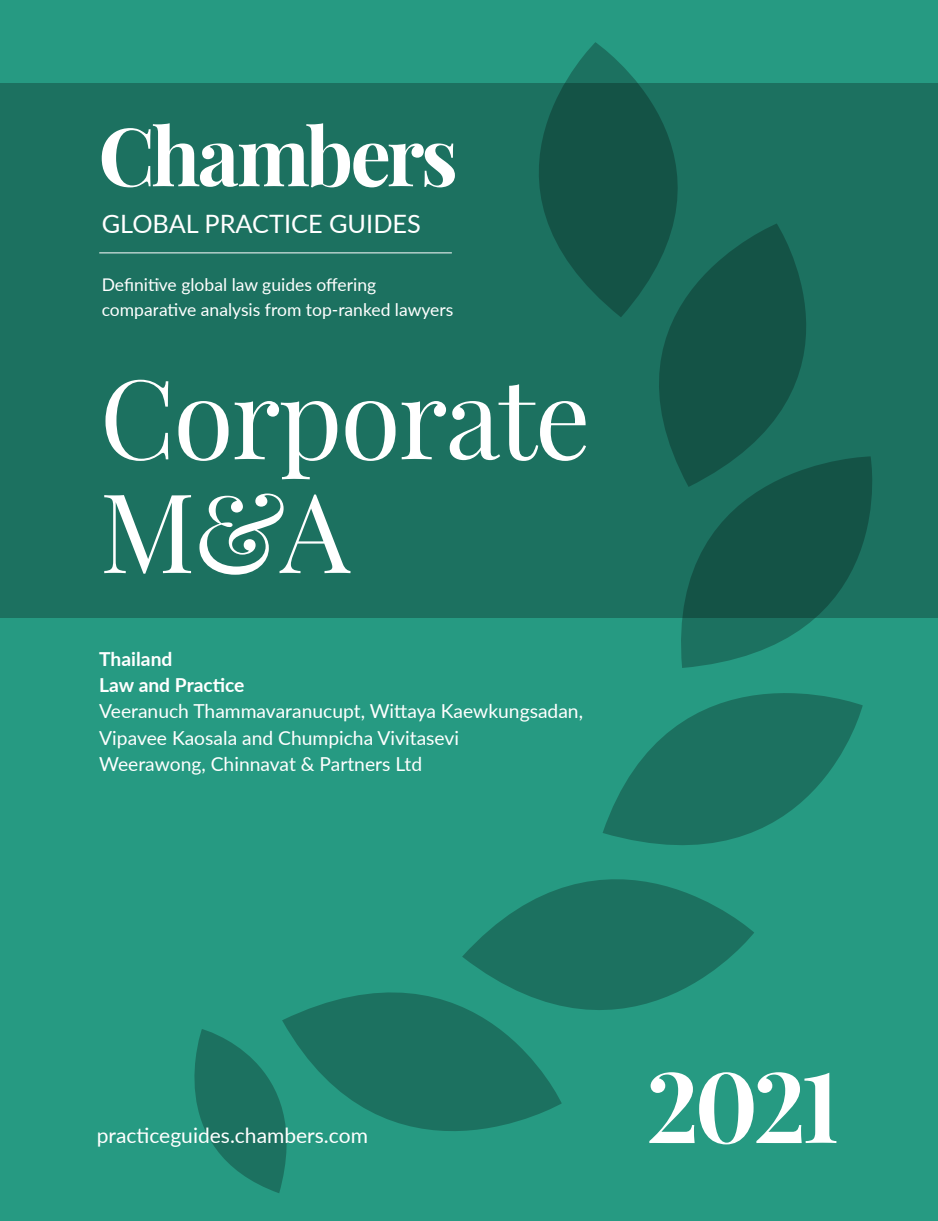
<style>
.page{position:relative;width:938px;height:1221px;background:#fff}
.page>*{position:absolute;margin:0;border:0;box-sizing:border-box;transform-origin:0 0}
.t1{font:110.25px/113.8px "Playfair Display";letter-spacing:-.02em;color:#fff}
.t2{font:700 98px "Playfair Display";color:#fff}
.t3{font:25.38px "Lato";color:#fff}
.t4{font:21px "Lato";color:#fff}
.t5{font:19.25px/26.2px "Lato";color:#fff}
.t6{font:700 19.25px "Lato";color:#fff}
.t7{font:17.5px "Lato";color:#fff}
</style>
<div class="page">
<div style="left:0;top:0;width:938px;height:1220px;background:#269a82"></div>
<div style="left:0;top:84px;width:938px;height:533px;background:#1c7160"></div>
<svg style="left:194px;top:1029px;width:88px;height:164px"></svg>
<svg style="left:452px;top:42px;width:310px;height:244px"></svg>
<svg style="left:588px;top:223px;width:218px;height:233px;fill:#145346"></svg>
<svg style="left:664px;top:456px;width:210px;height:178px"></svg>
<svg style="left:282px;top:992px;width:279px;height:189px"></svg>
<svg style="left:618px;top:634px;width:244px;height:198px"></svg>
<svg style="left:462px;top:797px;width:292px;height:292px"></svg>
<hr style="left:99px;top:252px;width:353px;height:1px;background:#fff">
<svg style="left:102px;top:123px;width:353px;height:64px"></svg>
<p class="t3" style="left:102px;top:205px;width:321px">GLOBAL PRACTICE GUIDES</p>
<p class="t7" style="left:102px;top:272px;width:276px">Definitive global law guides offering</p>
<p class="t7" style="left:102px;top:297px;width:353px">comparative analysis from top-ranked lawyers</p>
<p class="t1" style="left:100px;top:360px;width:492px">Corporate<br>M&amp;A</p>
<p class="t6" style="left:99px;top:644px;width:75px">Thailand</p>
<p class="t6" style="left:99px;top:670px;width:147px">Law and Practice</p>
<p class="t5" style="left:99px;top:697px;width:485px">Veeranuch Thammavaranucupt, Wittaya Kaewkungsadan,</p>
<p class="t5" style="left:99px;top:723px;width:361px">Vipavee Kaosala and Chumpicha Vivitasevi<br>Weerawong, Chinnavat &amp; Partners Ltd</p>
<p class="t4" style="left:97px;top:1120px;width:273px">practiceguides.chambers.com</p>
<p class="t2" style="left:646px;top:1044px;width:195px">2021</p>
</div>
